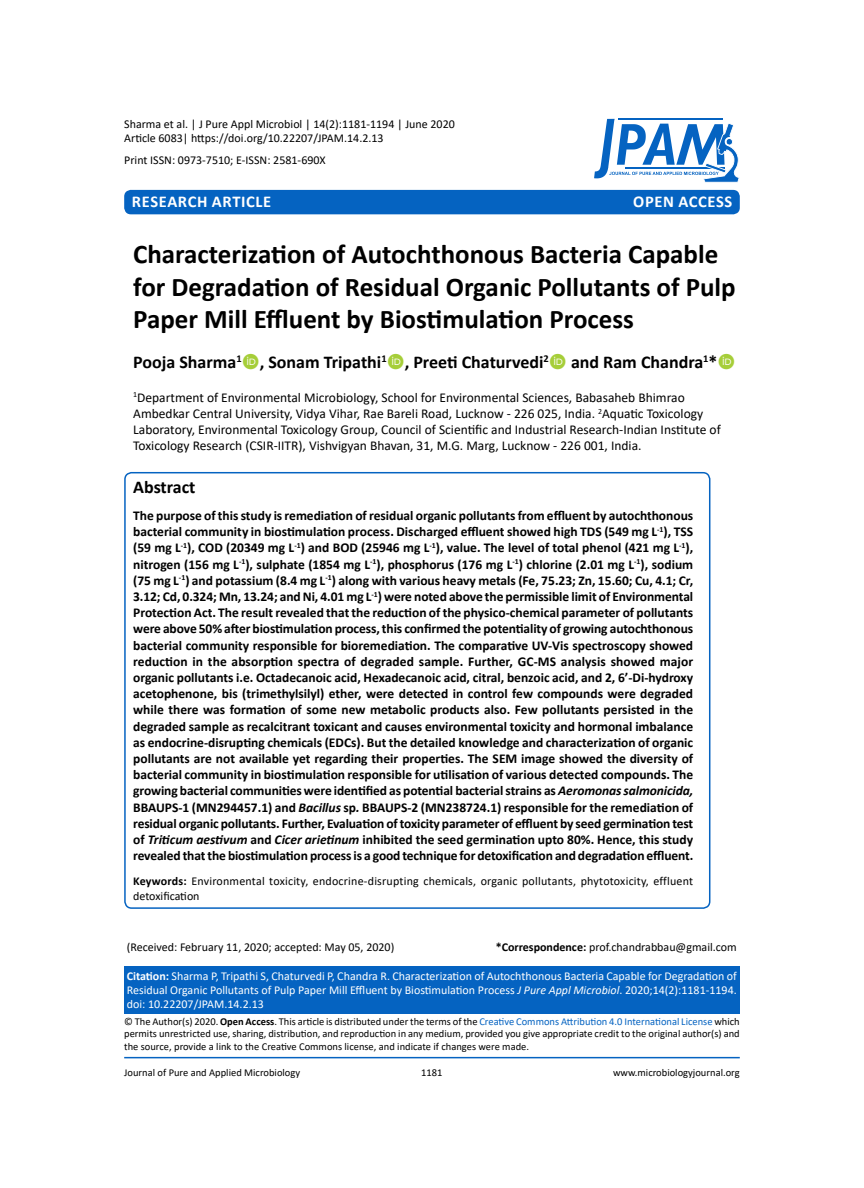
<style>
.page{position:relative;width:864px;height:1188px;background:#fff}
.page>*{position:absolute;margin:0;border:0;box-sizing:border-box;transform-origin:0 0}
.t1{font:700 27px/32.4px "Calibri";color:#000}
.t2{font:700 18px "Calibri";color:#000}
.t3{font:700 16.5px "Calibri";letter-spacing:.04em;color:#fff}
.t4{font:700 13.5px/16.2px "Calibri";color:#000}
.t5{font:13.5px/16.2px "Calibri";color:#000}
.t6{font:12px/14.4px "Calibri";color:#fff;text-align:justify}
.t7{font:12px/14.4px "Calibri";color:#000}
.t8{font:12px/14.4px "Calibri";letter-spacing:.02em;color:#000}
.t9{font:10.5px/12.6px "Calibri";color:#000;text-align:justify}
.s1{font-style:italic}
.s2{font-weight:700}
.s3{color:#0563c1}
</style>
<div class="page">
<div style="left:124px;top:966px;width:616px;height:47px;background:#0563c1"></div>
<hr style="left:124px;top:1057px;width:616px;height:1px;background:#0563c1">
<div style="left:124px;top:190px;width:616px;height:24px;background:#0563c1;border-radius:7px"></div>
<svg style="left:594px;top:119px;width:145px;height:64px"></svg>
<div style="left:124px;top:472px;width:586px;height:437px;border:2px solid #0563c1;border-radius:7px"></div>
<p class="t7" style="left:124px;top:116px;width:332px">Sharma et al. | J Pure Appl Microbiol | 14(2):1181-1194 | June 2020<br>Article 6083| https://doi.org/10.22207/JPAM.14.2.13</p>
<p class="t7" style="left:124px;top:152px;width:203px">Print ISSN: 0973-7510; E-ISSN: 2581-690X</p>
<p class="t3" style="left:132px;top:189px;width:141px">Research Article</p>
<p class="t3" style="left:633px;top:189px;width:84px">OPEN ACCESS</p>
<h1 class="t1" style="left:133px;top:238px;width:604px">Characterization of Autochthonous Bacteria Capable for Degradation of Residual Organic Pollutants of Pulp<br>Paper Mill Effluent by Biostimulation Process</h1>
<h2 class="t2" style="left:133px;top:349px;width:586px">Pooja Sharma<sup>1</sup> , Sonam Tripathi<sup>1</sup> , Preeti Chaturvedi<sup>2</sup> and Ram Chandra<sup>1</sup>*</h2>
<p class="t5" style="left:133px;top:389px;width:589px"><sup>1</sup>Department of Environmental Microbiology, School for Environmental Sciences, Babasaheb Bhimrao Ambedkar Central University, Vidya Vihar, Rae Bareli Road, Lucknow - 226 025, India. <sup>2</sup>Aquatic Toxicology Laboratory, Environmental Toxicology Group, Council of Scientific and Industrial Research-Indian Institute of Toxicology Research (CSIR-IITR), Vishvigyan Bhavan, 31, M.G. Marg, Lucknow - 226 001, India.</p>
<h2 class="t2" style="left:133px;top:475px;width:64px">Abstract</h2>
<p class="t4" style="left:133px;top:507px;width:562px">The purpose of this study is remediation of residual organic pollutants from effluent by autochthonous bacterial community in biostimulation process. Discharged effluent showed high TDS (549 mg L<sup>-1</sup>), TSS (59 mg L<sup>-1</sup>), COD (20349 mg L<sup>-1</sup>) and BOD (25946 mg L<sup>-1</sup>), value. The level of total phenol (421 mg L<sup>-1</sup>), nitrogen (156 mg L<sup>-1</sup>), sulphate (1854 mg L<sup>-1</sup>), phosphorus (176 mg L<sup>-1</sup>) chlorine (2.01 mg L<sup>-1</sup>), sodium (75 mg L<sup>-1</sup>) and potassium (8.4 mg L<sup>-1</sup>) along with various heavy metals (Fe, 75.23; Zn, 15.60; Cu, 4.1; Cr, 3.12; Cd, 0.324; Mn, 13.24; and Ni, 4.01 mg L<sup>-1</sup>) were noted above the permissible limit of Environmental Protection Act. The result revealed that the reduction of the physico-chemical parameter of pollutants were above 50% after biostimulation process, this confirmed the potentiality of growing autochthonous bacterial community responsible for bioremediation. The comparative UV-Vis spectroscopy showed reduction in the absorption spectra of degraded sample. Further, GC-MS analysis showed major organic pollutants i.e. Octadecanoic acid, Hexadecanoic acid, citral, benzoic acid, and 2, 6’-Di-hydroxy acetophenone, bis (trimethylsilyl) ether, were detected in control few compounds were degraded while there was formation of some new metabolic products also. Few pollutants persisted in the degraded sample as recalcitrant toxicant and causes environmental toxicity and hormonal imbalance as endocrine-disrupting chemicals (EDCs). But the detailed knowledge and characterization of organic pollutants are not available yet regarding their properties. The SEM image showed the diversity of bacterial community in biostimulation responsible for utilisation of various detected compounds. The growing bacterial communities were identified as potential bacterial strains as <span class="s1">Aeromonas salmonicida, </span>BBAUPS-1 (MN294457.1) and <span class="s1">Bacillus</span> sp<span class="s1">.</span> BBAUPS-2 (MN238724.1) responsible for the remediation of residual organic pollutants. Further, Evaluation of toxicity parameter of effluent by seed germination test of <span class="s1">Triticum aestivum</span> and <span class="s1">Cicer arietinum</span> inhibited the seed germination upto 80%. Hence, this study revealed that the biostimulation process is a good technique for detoxification and degradation effluent.</p>
<p class="t8" style="left:133px;top:874px;width:562px"><span class="s2">Keywords:</span> Environmental toxicity, endocrine-disrupting chemicals, organic pollutants, phytotoxicity, effluent detoxification</p>
<p class="t7" style="left:127px;top:939px;width:269px">(Received: February 11, 2020; accepted: May 05, 2020)</p>
<p class="t7" style="left:496px;top:939px;width:243px"><span class="s2">*Correspondence:</span> prof.chandrabbau@gmail.com</p>
<p class="t6" style="left:127px;top:968px;width:612px"><span class="s2">Citation:</span> Sharma P, Tripathi S, Chaturvedi P, Chandra R. Characterization of Autochthonous Bacteria Capable for Degradation of Residual Organic Pollutants of Pulp Paper Mill Effluent by Biostimulation Process <span class="s1">J Pure Appl Microbiol</span>. 2020;14(2):1181-1194. doi: 10.22207/JPAM.14.2.13</p>
<p class="t9" style="left:124px;top:1015px;width:617px">© The Author(s) 2020. <span class="s2">Open Access</span>. This article is distributed under the terms of the <span class="s3">Creative Commons Attribution 4.0 International License</span> which permits unrestricted use, sharing, distribution, and reproduction in any medium, provided you give appropriate credit to the original author(s) and the source, provide a link to the Creative Commons license, and indicate if changes were made.</p>
<p class="t9" style="left:124px;top:1066px;width:177px">Journal of Pure and Applied Microbiology</p>
<p class="t9" style="left:421px;top:1066px;width:23px">1181</p>
<p class="t9" style="left:613px;top:1066px;width:128px">www.microbiologyjournal.org</p>
</div>
